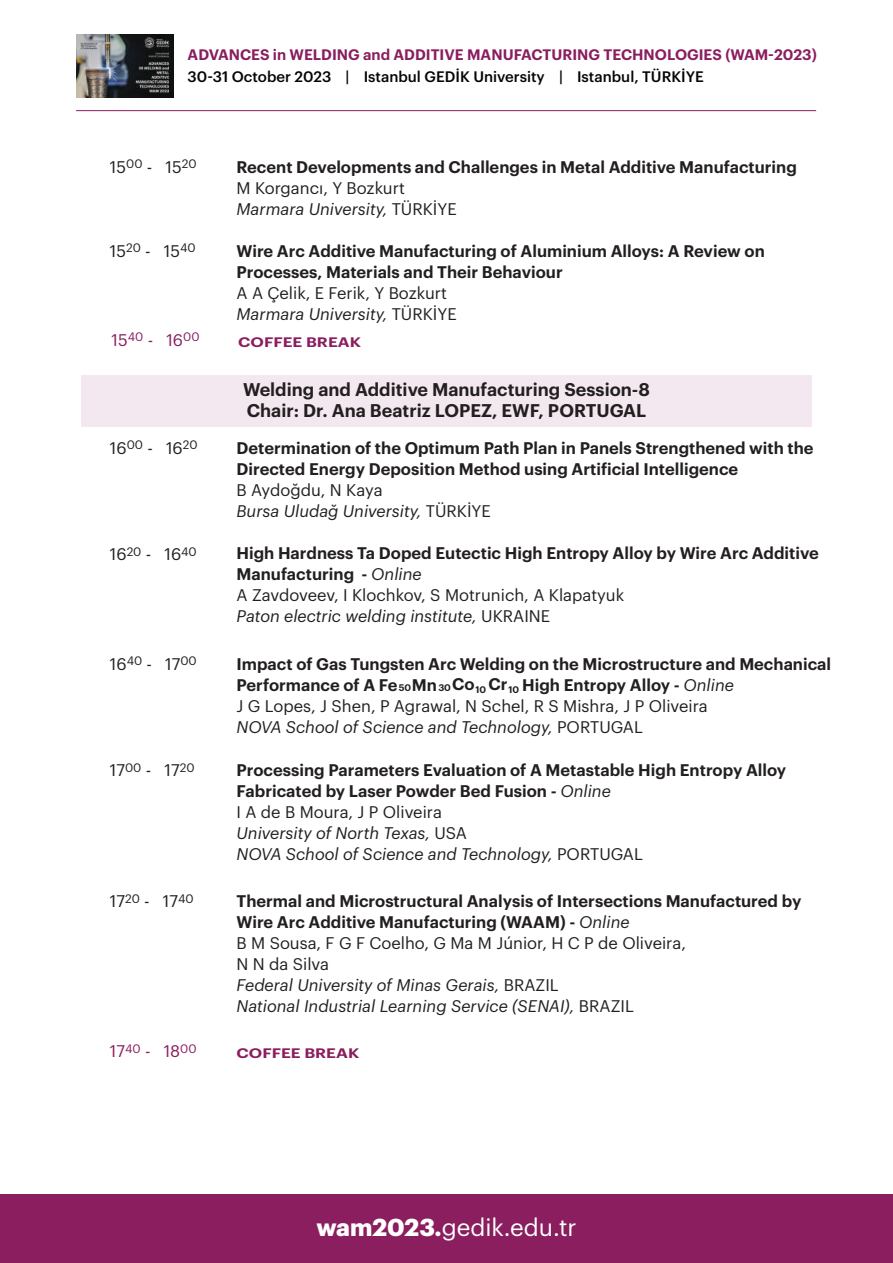
<style>
.page{position:relative;width:893px;height:1263px;background:#fff}
.page>*{position:absolute;margin:0;border:0;box-sizing:border-box;transform-origin:0 0}
.t1{font:24px "Graphik";color:#fff}
.t2{font:600 18px/21px "Graphik";color:#231f20}
.t3{font:600 16.5px/21px "Graphik";color:#231f20}
.t4{font:16.5px/21px "Graphik";color:#231f20}
.t5{font:italic 16.5px/21px "Graphik";color:#231f20}
.t6{font:16.5px "Graphik";color:#8a1e5e}
.t7{font:600 14.85px "Graphik";color:#8a1e5e}
.t8{font:500 14.85px "Graphik";color:#040503}
.t9{font:600 13.5px "Graphik";color:#8a1e5e;scale:1.22 1}
.t10{font:12px "Graphik";letter-spacing:-.005em;color:#8a1e5e}
.t11{font:600 9.3px "Graphik";color:#231f20}
.s1{font-style:italic}
.s2{font-size:16.5px}
.s3{font-style:normal}
.s4{font-weight:400;font-style:italic}
.s5{font-weight:400}
.s6{font-weight:600}
.s7{font-weight:700}
</style>
<div class="page">
<div style="left:0;top:1194px;width:893px;height:69px;background:#8a1e5e"></div>
<div style="left:81px;top:376px;width:730px;height:51px;background:#f3e8ef"></div>
<img style="left:76px;top:35px;width:98px;height:63px">
<hr style="left:76px;top:110px;width:740px;height:1px;background:#8a1e5e">
<p class="t7" style="left:188px;top:43px;width:631px">ADVANCES in WELDING and ADDITIVE MANUFACTURING TECHNOLOGIES (WAM-2023)</p>
<p class="t8" style="left:188px;top:66px;width:518px">30-31 October 2023 | Istanbul GEDİK University | Istanbul, TÜRKİYE</p>
<p class="t4" style="left:110px;top:155px;width:88px">15<sup>00</sup> - 15<sup>20</sup></p>
<p class="t4" style="left:110px;top:239px;width:87px">15<sup>20</sup> - 15<sup>40</sup></p>
<p class="t3" style="left:237px;top:155px;width:562px">Recent Developments and Challenges in Metal Additive Manufacturing</p>
<p class="t4" style="left:237px;top:176px;width:222px">M Korgancı, Y Bozkurt<br><span class="s1">Marmara University,</span> TÜRKİYE</p>
<p class="t3" style="left:237px;top:239px;width:530px">Wire Arc Additive Manufacturing of Aluminium Alloys: A Review on<br>Processes, Materials and Their Behaviour</p>
<p class="t4" style="left:237px;top:281px;width:222px">A A Çelik, E Ferik, Y Bozkurt<br><span class="s1">Marmara University,</span> TÜRKİYE</p>
<p class="t10" style="left:128px;top:328px;width:73px">40 <span class="s2">- 16</span>00</p>
<p class="t6" style="left:112px;top:327px;width:18px">15</p>
<p class="t9" style="left:238px;top:331px;width:102px">COFFEE BREAK</p>
<p class="t2" style="left:243px;top:377px;width:408px">Welding and Additive Manufacturing Session-8<br>Chair: Dr. Ana Beatriz LOPEZ, EWF, PORTUGAL</p>
<p class="t4" style="left:110px;top:436px;width:89px">16<sup>00</sup> - 16<sup>20</sup></p>
<p class="t3" style="left:237px;top:436px;width:579px">Determination of the Optimum Path Plan in Panels Strengthened with the<br>Directed Energy Deposition Method using Artificial Intelligence</p>
<p class="t5" style="left:237px;top:478px;width:256px"><span class="s3">B Aydoğdu, N Kaya<br></span>Bursa Uludağ University, <span class="s3">TÜRKİYE</span></p>
<p class="t4" style="left:110px;top:543px;width:88px">16<sup>20</sup> - 16<sup>40</sup></p>
<p class="t3" style="left:237px;top:541px;width:584px">High Hardness Ta Doped Eutectic High Entropy Alloy by Wire Arc Additive Manufacturing - <span class="s4">Online<br></span><span class="s5">A Zavdoveev, I Klochkov, S Motrunich, A Klapatyuk<br></span><span class="s4">Paton electric welding institute,</span> <span class="s5">UKRAINE</span></p>
<p class="t4" style="left:110px;top:652px;width:88px">16<sup>40</sup> - 17<sup>00</sup></p>
<p class="t3" style="left:237px;top:652px;width:596px">Impact of Gas Tungsten Arc Welding on the Microstructure and Mechanical<br>Performance of A Fe</p>
<p class="t4" style="left:237px;top:673px;width:499px;text-indent:175px"><span class="s6">Mn Co</span><sub>10</sub> <span class="s6">Cr</span><sub>10</sub> <span class="s6">High Entropy Alloy -</span> <span class="s1">Online<br></span>J G Lopes, J Shen, P Agrawal, N Schel, R S Mishra, J P Oliveira<br><span class="s1">NOVA School of Science and Technology,</span> PORTUGAL</p>
<p class="t11" style="left:399px;top:681px;width:14px">50</p>
<p class="t11" style="left:438px;top:681px;width:14px">30</p>
<p class="t4" style="left:110px;top:758px;width:86px">17<sup>00</sup> - 17<sup>20</sup></p>
<p class="t4" style="left:110px;top:889px;width:85px">17<sup>20</sup> - 17<sup>40</sup></p>
<p class="t3" style="left:237px;top:758px;width:551px">Processing Parameters Evaluation of A Metastable High Entropy Alloy Fabricated by Laser Powder Bed Fusion - <span class="s4">Online<br></span><span class="s5">I A de B Moura, J P Oliveira<br></span><span class="s4">University of North Texas,</span> <span class="s5">USA<br></span><span class="s4">NOVA School of Science and Technology,</span> <span class="s5">PORTUGAL</span></p>
<p class="t3" style="left:237px;top:889px;width:566px">Thermal and Microstructural Analysis of Intersections Manufactured by Wire Arc Additive Manufacturing (WAAM) - <span class="s4">Online<br></span><span class="s5">B M Sousa, F G F Coelho, G Ma M Júnior, H C P de Oliveira,<br>N N da Silva<br></span><span class="s4">Federal University of Minas Gerais,</span> <span class="s5">BRAZIL<br></span><span class="s4">National Industrial Learning Service (SENAI),</span> <span class="s5">BRAZIL</span></p>
<p class="t10" style="left:125px;top:1039px;width:73px">40 <span class="s2">- 18</span>00</p>
<p class="t6" style="left:110px;top:1039px;width:17px">17</p>
<p class="t9" style="left:237px;top:1043px;width:102px">COFFEE BREAK</p>
<h1 class="t1" style="left:316px;top:1209px;width:262px"><span class="s7">wam2023.</span>gedik.edu.tr</h1>
</div>
